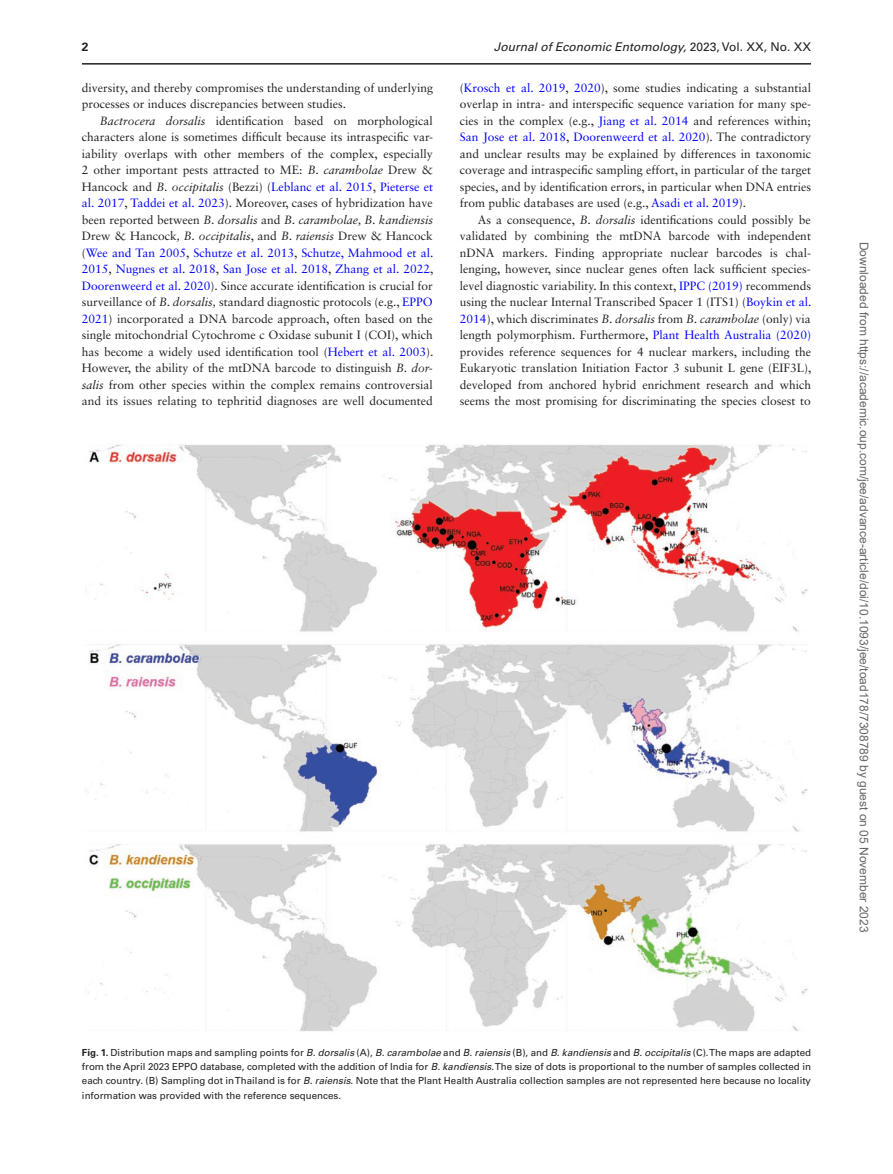
<style>
.page{position:relative;width:893px;height:1174px;background:#fff}
.page>*{position:absolute;margin:0;border:0;box-sizing:border-box;transform-origin:0 0}
.t1{font:12px/16.5px "Sabon LT Std";color:#231f20;text-align:justify}
.t2{font:12px "Arial";color:#666}
.t3{font:italic 12px "Univers LT Std";color:#231f20}
.t4{font:700 12px "Univers LT Std";color:#231f20}
.t5{font:9.75px/14.2px "Univers LT Std";color:#231f20;text-align:justify}
.s1{font-style:normal}
.s2{font-style:italic}
.s3{color:#00f}
.s4{font-weight:700}
</style>
<div class="page">
<hr style="left:82px;top:63px;width:729px;height:2px;background:#231f20">
<img style="left:85px;top:444px;width:723px;height:587px">
<p class="t4" style="left:82px;top:40px;width:8px">2</p>
<p class="t3" style="left:494px;top:40px;width:319px">Journal of Economic Entomology, <span class="s1">2023, Vol. XX, No. XX</span></p>
<p class="t1" style="left:82px;top:79px;width:353px">diversity, and thereby compromises the understanding of underlying processes or induces discrepancies between studies.</p>
<p class="t1" style="left:82px;top:112px;width:353px;text-indent:18px"><span class="s2">Bactrocera dorsalis</span> identification based on morphological characters alone is sometimes difficult because its intraspecific var&shy;iability overlaps with other members of the complex, especially 2 other important pests attracted to ME: <span class="s2">B. carambolae</span> Drew &amp; Hancock and <span class="s2">B. occipitalis</span> (Bezzi) (<span class="s3">Leblanc et al. 2015</span>, <span class="s3">Pieterse et al. 2017</span>, <span class="s3">Taddei et al. 2023</span>). Moreover, cases of hybridization have been reported between <span class="s2">B. dorsalis</span> and <span class="s2">B. carambolae, B. kandiensis </span>Drew &amp; Hancock<span class="s2">, B. occipitalis</span>, and <span class="s2">B. raiensis</span> Drew &amp; Hancock (<span class="s3">Wee and Tan 2005</span>, <span class="s3">Schutze et al. 2013</span>, <span class="s3">Schutze, Mahmood et al.<br>2015</span>, <span class="s3">Nugnes et al. 2018</span>, <span class="s3">San Jose et al. 2018</span>, <span class="s3">Zhang et al. 2022</span>, <span class="s3">Doorenweerd et al. 2020</span>). Since accurate identification is crucial for surveillance of <span class="s2">B. dorsalis,</span> standard diagnostic protocols (e.g., <span class="s3">EPPO 2021</span>) incorporated a DNA barcode approach, often based on the single mitochondrial Cytochrome c Oxidase subunit I (COI), which has become a widely used identification tool (<span class="s3">Hebert et al. 2003</span>).<br>However, the ability of the mtDNA barcode to distinguish <span class="s2">B. dor&shy;salis</span> from other species within the complex remains controversial and its issues relating to tephritid diagnoses are well documented</p>
<p class="t1" style="left:460px;top:79px;width:353px">(<span class="s3">Krosch et al. 2019</span>, <span class="s3">2020</span>), some studies indicating a substantial overlap in intra- and interspecific sequence variation for many spe&shy;cies in the complex (e.g., <span class="s3">Jiang et al. 2014</span> and references within; <span class="s3">San Jose et al. 2018</span>, <span class="s3">Doorenweerd et al. 2020</span>). The contradictory and unclear results may be explained by differences in taxonomic coverage and intraspecific sampling effort, in particular of the target species, and by identification errors, in particular when DNA entries from public databases are used (e.g., <span class="s3">Asadi et al. 2019</span>).</p>
<p class="t1" style="left:460px;top:211px;width:353px;text-indent:18px">As a consequence, <span class="s2">B. dorsalis</span> identifications could possibly be validated by combining the mtDNA barcode with independent nDNA markers. Finding appropriate nuclear barcodes is chal&shy;lenging, however, since nuclear genes often lack sufficient species&shy;level diagnostic variability. In this context, <span class="s3">IPPC (2019)</span> recommends using the nuclear Internal Transcribed Spacer 1 (ITS1) (<span class="s3">Boykin et al.<br>2014</span>), which discriminates <span class="s2">B. dorsalis</span> from <span class="s2">B. carambolae</span> (only) via length polymorphism. Furthermore, <span class="s3">Plant Health Australia (2020) </span>provides reference sequences for 4 nuclear markers, including the Eukaryotic translation Initiation Factor 3 subunit L gene (EIF3L), developed from anchored hybrid enrichment research and which seems the most promising for discriminating the species closest to</p>
<p class="t2" style="left:868px;top:241px;width:692px;rotate:90deg">Downloaded from https://academic.oup.com/jee/advance-article/doi/10.1093/jee/toad178/7308789 by guest on 05 November 2023</p>
<p class="t5" style="left:82px;top:1045px;width:731px"><span class="s4">Fig. 1.</span> Distribution maps and sampling points for <span class="s2">B. dorsalis</span> (A), <span class="s2">B. carambolae</span> and <span class="s2">B. raiensis</span> (B), and <span class="s2">B. kandiensis</span> and <span class="s2">B. occipitalis</span> (C). The maps are adapted from the April 2023 EPPO database, completed with the addition of India for <span class="s2">B. kandiensis</span>. The size of dots is proportional to the number of samples collected in each country. (B) Sampling dot in Thailand is for <span class="s2">B. raiensis</span>. Note that the Plant Health Australia collection samples are not represented here because no locality information was provided with the reference sequences.</p>
</div>
